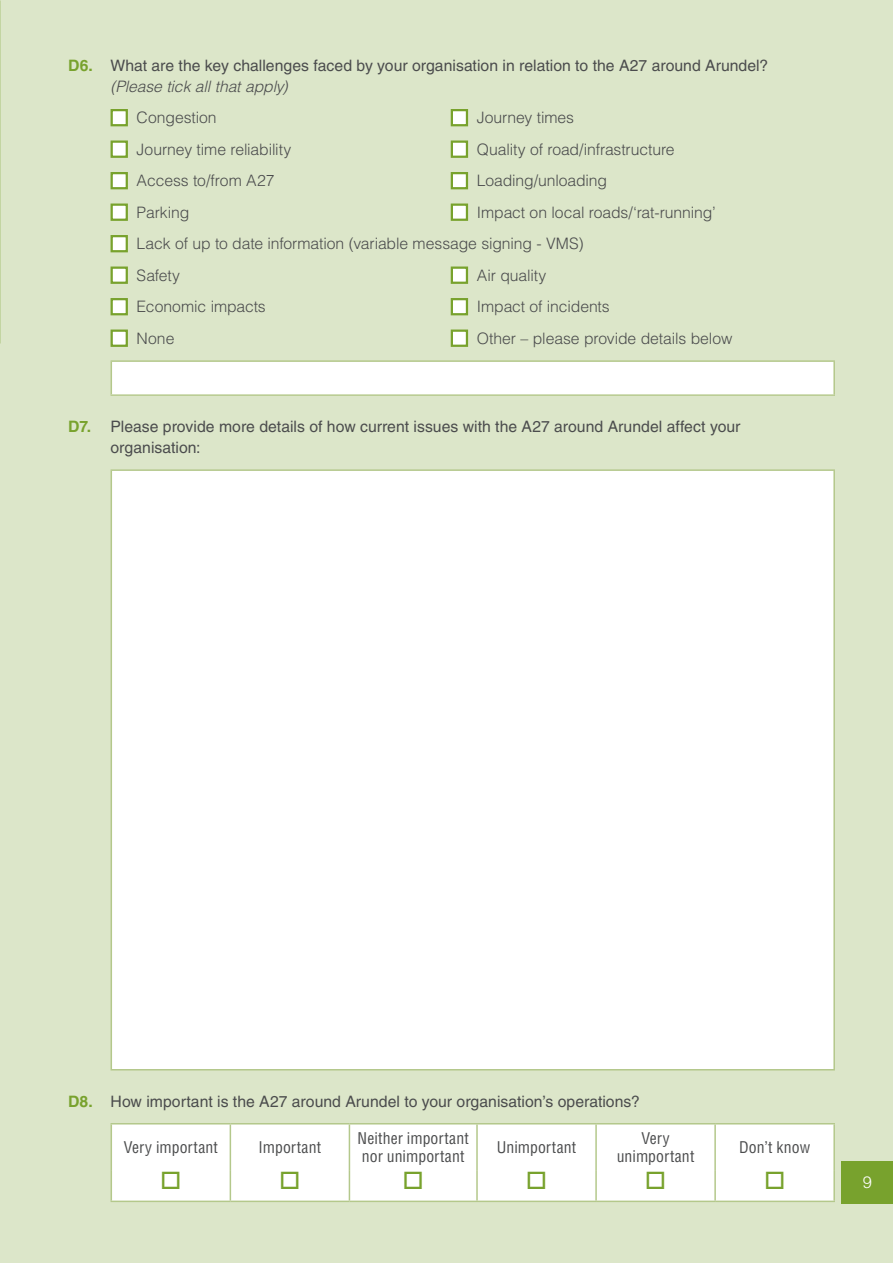
<style>
.page{position:relative;width:893px;height:1263px;background:#dce6c9}
.page>*{position:absolute;margin:0;border:0;box-sizing:border-box;transform-origin:0 0}
.t1{font:300 16.5px "Helvetica LT Std";color:#fff}
.t2{font:300 15.75px/31.5px "Helvetica LT Std";letter-spacing:-.005em;color:#4b4c4d}
.t3{font:15.75px/21px "Helvetica LT Std";color:#4b4c4d}
.t4{font:condensed 15.75px/18px "Helvetica LT Std";letter-spacing:.005em;color:#4b4c4d}
.s1{font-weight:700;color:#78a22d}
.s2{font-weight:300;font-style:italic}
</style>
<div class="page">
<div style="left:842px;top:1161px;width:51px;height:42px;background:#78a22d"></div>
<div style="left:111px;top:109px;width:17px;height:17px;background:#fff;border:2px solid #78a22d"></div>
<div style="left:451px;top:109px;width:17px;height:17px;background:#fff;border:2px solid #78a22d"></div>
<div style="left:111px;top:140px;width:17px;height:18px;background:#fff;border:2px solid #78a22d"></div>
<div style="left:451px;top:140px;width:17px;height:18px;background:#fff;border:2px solid #78a22d"></div>
<div style="left:111px;top:172px;width:17px;height:17px;background:#fff;border:2px solid #78a22d"></div>
<div style="left:451px;top:172px;width:17px;height:17px;background:#fff;border:2px solid #78a22d"></div>
<div style="left:111px;top:203px;width:17px;height:18px;background:#fff;border:2px solid #78a22d"></div>
<div style="left:451px;top:203px;width:17px;height:18px;background:#fff;border:2px solid #78a22d"></div>
<div style="left:111px;top:235px;width:17px;height:17px;background:#fff;border:2px solid #78a22d"></div>
<div style="left:111px;top:266px;width:17px;height:18px;background:#fff;border:2px solid #78a22d"></div>
<div style="left:451px;top:266px;width:17px;height:18px;background:#fff;border:2px solid #78a22d"></div>
<div style="left:111px;top:298px;width:17px;height:17px;background:#fff;border:2px solid #78a22d"></div>
<div style="left:451px;top:298px;width:17px;height:17px;background:#fff;border:2px solid #78a22d"></div>
<div style="left:111px;top:329px;width:17px;height:18px;background:#fff;border:2px solid #78a22d"></div>
<div style="left:451px;top:329px;width:17px;height:18px;background:#fff;border:2px solid #78a22d"></div>
<div style="left:111px;top:361px;width:723px;height:34px;background:#fff"></div>
<hr style="left:111px;top:360px;width:724px;height:2px;background:#b4c88b">
<hr style="left:111px;top:362px;width:1px;height:32px;background:#b4c88b">
<hr style="left:833px;top:362px;width:2px;height:32px;background:#b4c88b">
<hr style="left:111px;top:394px;width:724px;height:2px;background:#b4c88b">
<div style="left:111px;top:470px;width:723px;height:600px;background:#fff"></div>
<hr style="left:111px;top:469px;width:724px;height:2px;background:#b4c88b">
<hr style="left:111px;top:471px;width:1px;height:598px;background:#b4c88b">
<hr style="left:833px;top:471px;width:2px;height:598px;background:#b4c88b">
<hr style="left:111px;top:1069px;width:724px;height:1px;background:#b4c88b">
<div style="left:112px;top:1124px;width:721px;height:76px;background:#fff"></div>
<hr style="left:230px;top:1124px;width:1px;height:46px;background:#b4c88b">
<hr style="left:349px;top:1124px;width:1px;height:46px;background:#b4c88b">
<hr style="left:476px;top:1124px;width:2px;height:46px;background:#b4c88b">
<hr style="left:595px;top:1124px;width:2px;height:46px;background:#b4c88b">
<hr style="left:714px;top:1124px;width:2px;height:46px;background:#b4c88b">
<hr style="left:230px;top:1170px;width:1px;height:30px;background:#b4c88b">
<hr style="left:349px;top:1170px;width:1px;height:30px;background:#b4c88b">
<hr style="left:476px;top:1170px;width:2px;height:30px;background:#b4c88b">
<hr style="left:595px;top:1170px;width:2px;height:30px;background:#b4c88b">
<hr style="left:714px;top:1170px;width:2px;height:30px;background:#b4c88b">
<hr style="left:111px;top:1123px;width:119px;height:1px;background:#b4c88b">
<hr style="left:111px;top:1124px;width:1px;height:46px;background:#b4c88b">
<hr style="left:230px;top:1123px;width:119px;height:1px;background:#b4c88b">
<hr style="left:349px;top:1123px;width:128px;height:1px;background:#b4c88b">
<hr style="left:477px;top:1123px;width:119px;height:1px;background:#b4c88b">
<hr style="left:596px;top:1123px;width:119px;height:1px;background:#b4c88b">
<hr style="left:715px;top:1123px;width:120px;height:1px;background:#b4c88b">
<hr style="left:833px;top:1124px;width:2px;height:46px;background:#b4c88b">
<hr style="left:111px;top:1170px;width:1px;height:30px;background:#b4c88b">
<hr style="left:833px;top:1170px;width:2px;height:30px;background:#b4c88b">
<hr style="left:111px;top:1200px;width:119px;height:2px;background:#b4c88b">
<hr style="left:230px;top:1200px;width:119px;height:2px;background:#b4c88b">
<hr style="left:349px;top:1200px;width:128px;height:2px;background:#b4c88b">
<hr style="left:477px;top:1200px;width:119px;height:2px;background:#b4c88b">
<hr style="left:596px;top:1200px;width:119px;height:2px;background:#b4c88b">
<hr style="left:715px;top:1200px;width:120px;height:2px;background:#b4c88b">
<svg style="left:162px;top:1171px;width:18px;height:17px"></svg>
<svg style="left:281px;top:1171px;width:18px;height:17px"></svg>
<svg style="left:405px;top:1171px;width:17px;height:17px"></svg>
<svg style="left:528px;top:1171px;width:17px;height:17px"></svg>
<svg style="left:647px;top:1171px;width:17px;height:17px"></svg>
<svg style="left:766px;top:1171px;width:17px;height:17px"></svg>
<p class="t3" style="left:111px;top:55px;width:659px;text-indent:-43px"><span class="s1">D6.</span> What are the key challenges faced by your organisation in relation to the A27 around Arundel? <span class="s2">(Please tick all that apply)</span></p>
<p class="t2" style="left:137px;top:102px;width:82px">Congestion</p>
<p class="t2" style="left:477px;top:102px;width:99px">Journey times</p>
<p class="t2" style="left:137px;top:133px;width:156px">Journey time reliability</p>
<p class="t2" style="left:477px;top:133px;width:199px">Quality of road/infrastructure</p>
<p class="t2" style="left:137px;top:165px;width:139px">Access to/from A27</p>
<p class="t2" style="left:477px;top:165px;width:132px">Loading/unloading</p>
<p class="t2" style="left:137px;top:196px;width:54px">Parking</p>
<p class="t2" style="left:137px;top:196px;width:581px;text-indent:340px">Impact on local roads/‘rat-running’<br>Lack of up to date information (variable message signing - VMS)<br>Safety</p>
<p class="t2" style="left:477px;top:259px;width:71px">Air quality</p>
<p class="t2" style="left:137px;top:291px;width:131px">Economic impacts</p>
<p class="t2" style="left:477px;top:291px;width:134px">Impact of incidents</p>
<p class="t2" style="left:137px;top:322px;width:39px">None</p>
<p class="t2" style="left:477px;top:322px;width:257px">Other – please provide details below</p>
<p class="t3" style="left:111px;top:416px;width:631px;text-indent:-43px"><span class="s1">D7.</span> Please provide more details of how current issues with the A27 around Arundel affect your organisation:</p>
<p class="t3" style="left:68px;top:1090px;width:573px"><span class="s1">D8.</span> How important is the A27 around Arundel to your organisation’s operations?</p>
<p class="t4" style="left:124px;top:1138px;width:96px">Very important</p>
<p class="t4" style="left:259px;top:1138px;width:64px">Important</p>
<p class="t4" style="left:358px;top:1129px;width:113px">Neither important nor unimportant</p>
<p class="t4" style="left:497px;top:1138px;width:81px">Unimportant</p>
<p class="t4" style="left:617px;top:1129px;width:79px;text-align:center">Very unimportant</p>
<p class="t4" style="left:739px;top:1138px;width:73px">Don’t know</p>
<p class="t1" style="left:863px;top:1172px;width:11px">9</p>
</div>
